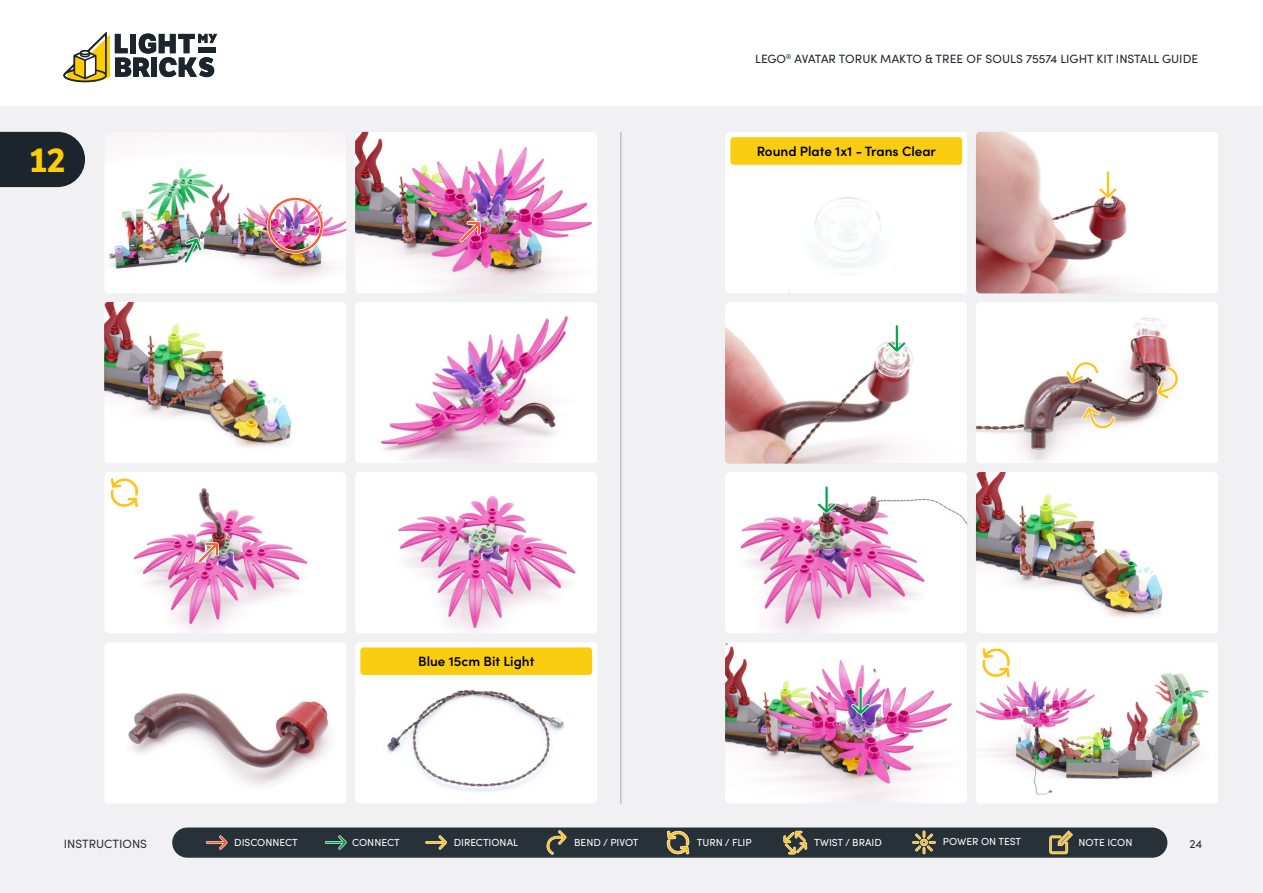
<style>
.page{position:relative;width:1263px;height:893px;background:#fff}
.page>*{position:absolute;margin:0;border:0;box-sizing:border-box;transform-origin:0 0}
.t1{font:700 33px "LFT Etica";color:#ffcd03}
.t2{font:600 13.5px "Sofia Pro";color:#000}
.t3{font:12px "Sofia Pro";color:#1c252d}
.t4{font:12px "Sofia Pro";color:#283038}
.t5{font:10.2px "Sofia Pro";color:#fff}
</style>
<div class="page">
<div style="left:0;top:106px;width:1263px;height:787px;background:#f1f1f3"></div>
<hr style="left:621px;top:132px;width:1px;height:672px;background:#000">
<div style="left:172px;top:827px;width:995px;height:31px;background:#283038;border-radius:15px"></div>
<svg style="left:783px;top:831px;width:24px;height:23px"></svg>
<svg style="left:206px;top:835px;width:22px;height:15px"></svg>
<svg style="left:325px;top:835px;width:22px;height:15px"></svg>
<svg style="left:425px;top:835px;width:22px;height:15px"></svg>
<svg style="left:546px;top:830px;width:21px;height:25px"></svg>
<svg style="left:1049px;top:830px;width:24px;height:24px"></svg>
<svg style="left:912px;top:830px;width:24px;height:24px"></svg>
<svg style="left:666px;top:830px;width:24px;height:25px"></svg>
<svg style="left:63px;top:32px;width:154px;height:50px"></svg>
<svg style="left:0;top:132px;width:85px;height:55px;background:#2a333a"></svg>
<img style="left:976px;top:132px;width:242px;height:161px">
<img style="left:976px;top:302px;width:242px;height:161px">
<img style="left:976px;top:643px;width:242px;height:160px">
<img style="left:725px;top:472px;width:242px;height:161px">
<img style="left:725px;top:302px;width:242px;height:161px">
<img style="left:725px;top:643px;width:242px;height:160px">
<svg style="left:887px;top:324px;width:19px;height:29px"></svg>
<svg style="left:1099px;top:171px;width:18px;height:28px"></svg>
<svg style="left:1082px;top:407px;width:33px;height:22px"></svg>
<svg style="left:980px;top:647px;width:32px;height:32px"></svg>
<img style="left:355px;top:132px;width:242px;height:161px">
<img style="left:105px;top:144px;width:242px;height:149px">
<img style="left:355px;top:302px;width:242px;height:161px">
<img style="left:355px;top:472px;width:242px;height:161px">
<img style="left:105px;top:472px;width:241px;height:161px">
<img style="left:104px;top:302px;width:242px;height:161px">
<img style="left:105px;top:643px;width:241px;height:160px">
<div style="left:725px;top:132px;width:242px;height:161px;background:#fff"></div>
<div style="left:730px;top:137px;width:232px;height:28px;background:#fbcd10;border-radius:3px"></div>
<img style="left:355px;top:643px;width:242px;height:160px">
<div style="left:360px;top:647px;width:232px;height:28px;background:#fbcd10;border-radius:3px"></div>
<img style="left:976px;top:472px;width:242px;height:161px">
<svg style="left:459px;top:221px;width:22px;height:21px"></svg>
<svg style="left:109px;top:476px;width:31px;height:33px"></svg>
<svg style="left:198px;top:542px;width:21px;height:21px"></svg>
<img style="left:267px;top:197px;width:57px;height:57px">
<svg style="left:1066px;top:361px;width:33px;height:23px"></svg>
<svg style="left:1156px;top:366px;width:23px;height:33px"></svg>
<svg style="left:817px;top:486px;width:19px;height:28px"></svg>
<svg style="left:851px;top:687px;width:19px;height:28px"></svg>
<svg style="left:184px;top:237px;width:18px;height:26px"></svg>
<p class="t3" style="left:755px;top:50px;width:444px">LEGO<sup>®</sup> AVATAR TORUK MAKTO &amp; TREE OF SOULS 75574 LIGHT KIT INSTALL GUIDE</p>
<h1 class="t1" style="left:30px;top:140px;width:37px">12</h1>
<h2 class="t2" style="left:757px;top:141px;width:181px">Round Plate 1x1 - Trans Clear</h2>
<h2 class="t2" style="left:418px;top:651px;width:118px">Blue 15cm Bit Light</h2>
<p class="t4" style="left:64px;top:835px;width:85px">INSTRUCTIONS</p>
<p class="t5" style="left:234px;top:835px;width:65px">DISCONNECT</p>
<p class="t5" style="left:352px;top:835px;width:49px">CONNECT</p>
<p class="t5" style="left:454px;top:835px;width:66px">DIRECTIONAL</p>
<p class="t5" style="left:574px;top:835px;width:66px">BEND / PIVOT</p>
<p class="t5" style="left:697px;top:835px;width:56px">TURN / FLIP</p>
<p class="t5" style="left:814px;top:835px;width:69px">TWIST / BRAID</p>
<p class="t5" style="left:943px;top:834px;width:80px">POWER ON TEST</p>
<p class="t5" style="left:1078px;top:835px;width:55px">NOTE ICON</p>
<p class="t4" style="left:1189px;top:835px;width:15px">24</p>
</div>
